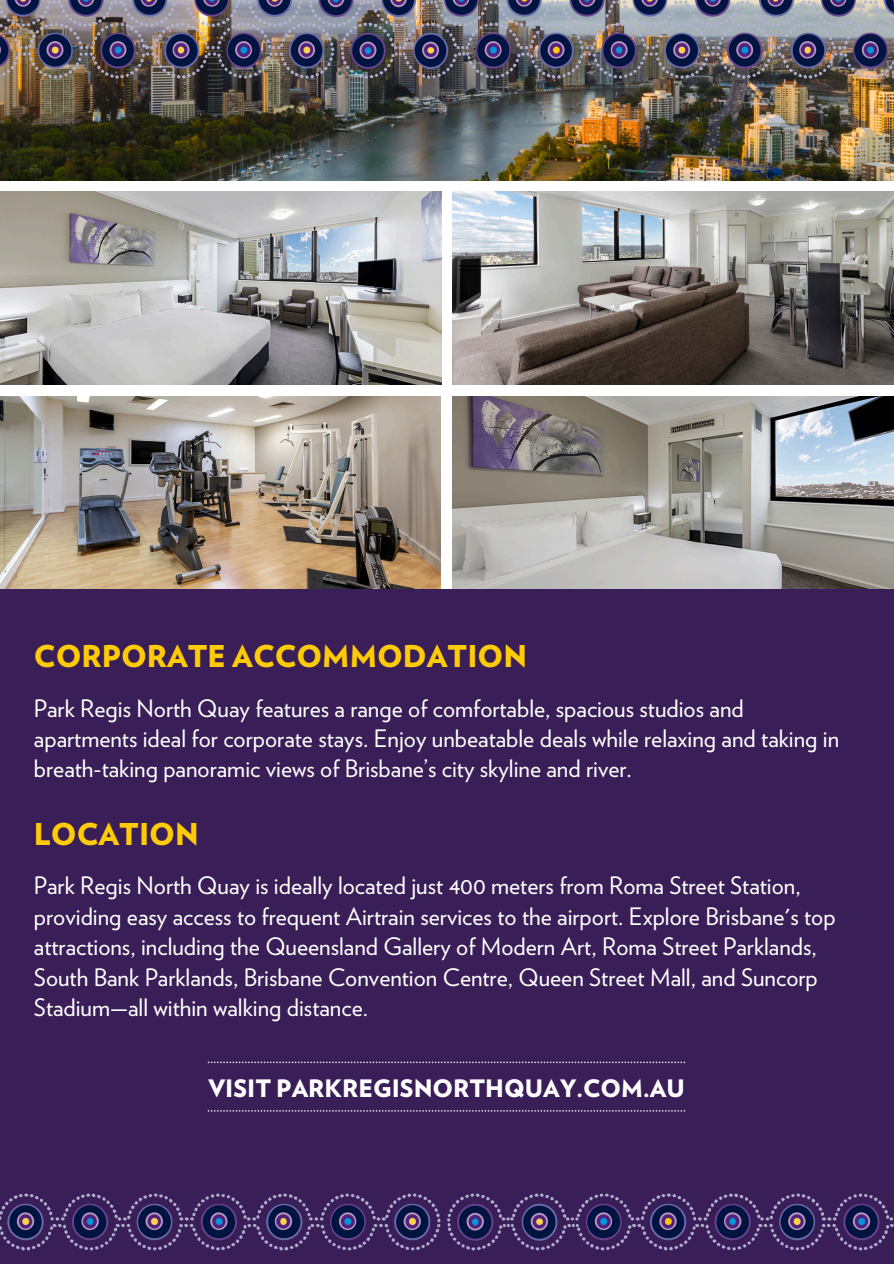
<style>
.page{position:relative;width:894px;height:1264px;background:#fff}
.page>*{position:absolute;margin:0;border:0;box-sizing:border-box;transform-origin:0 0}
.t1{font:900 30px "Verlag";color:#ffcb05}
.t2{font:24px/30.3px "Verlag";color:#fff}
.t3{font:900 24px "Verlag";color:#fff}
</style>
<div class="page">
<img style="left:0;top:108px;width:893px;height:72px">
<img style="left:452px;top:191px;width:441px;height:194px">
<img style="left:0;top:396px;width:441px;height:193px">
<img style="left:0;top:191px;width:441px;height:194px">
<img style="left:452px;top:396px;width:441px;height:193px">
<img style="left:0;top:0;width:893px;height:108px">
<div style="left:0;top:589px;width:893px;height:674px;background:#3a1e58"></div>
<img style="left:0;top:1061px;width:893px;height:190px">
<h1 class="t1" style="left:34px;top:643px;width:494px">CORPORATE ACCOMMODATION</h1>
<p class="t2" style="left:34px;top:694px;width:806px">Park Regis North Quay features a range of comfortable, spacious studios and apartments ideal for corporate stays. Enjoy unbeatable deals while relaxing and taking in breath-taking panoramic views of Brisbane’s city skyline and river.</p>
<p class="t1" style="left:34px;top:821px;width:166px">LOCATION</p>
<h1 class="t2" style="left:34px;top:872px;width:802px">Park Regis North Quay is ideally located just 400 meters from Roma Street Station, providing easy access to frequent Airtrain services to the airport. Explore Brisbane's top attractions, including the Queensland Gallery of Modern Art, Roma Street Parklands, South Bank Parklands, Brisbane Convention Centre, Queen Street Mall, and Suncorp Stadium—all within walking distance.</h1>
<h2 class="t3" style="left:208px;top:1077px;width:477px">VISIT PARKREGISNORTHQUAY.COM.AU</h2>
</div>
